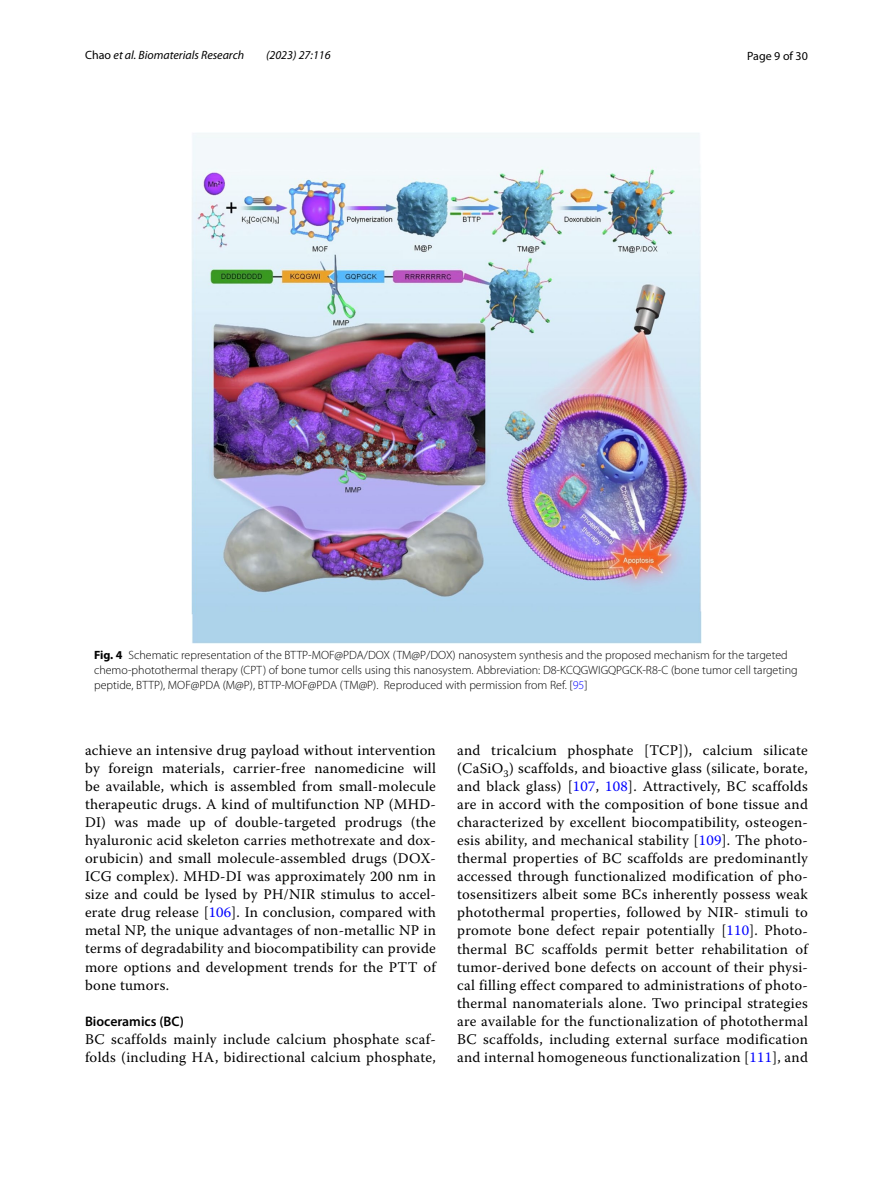
<style>
.page{position:relative;width:893px;height:1187px;background:#fff}
.page>*{position:absolute;margin:0;border:0;box-sizing:border-box;transform-origin:0 0}
.t1{font:14.7px/18px "Warnock Pro";letter-spacing:.02em;color:#000;text-align:justify}
.t2{font:600 13.8px "Myriad Pro";color:#000}
.t3{font:300 12px/15px "Myriad Pro";color:#000}
.t4{font:italic 12px "Myriad Pro";color:#000}
.t5{font:12px "Myriad Pro";color:#000}
.s1{font-style:normal}
.s2{font-weight:700}
.s3{color:#00f}
</style>
<div class="page">
<img style="left:191px;top:133px;width:511px;height:510px">
<p class="t4" style="left:85px;top:48px;width:161px"><span class="s1">Chao</span> et al. Biomaterials Research</p>
<p class="t4" style="left:266px;top:48px;width:66px">(2023) 27:116</p>
<p class="t5" style="left:747px;top:48px;width:62px">Page 9 of 30</p>
<p class="t3" style="left:94px;top:647px;width:705px"><span class="s2">Fig. 4</span> Schematic representation of the BTTP-MOF@PDA/DOX (TM@P/DOX) nanosystem synthesis and the proposed mechanism for the targeted chemo-photothermal therapy (CPT) of bone tumor cells using this nanosystem. Abbreviation: D8-KCQGWIGQPGCK-R8-C (bone tumor cell targeting peptide, BTTP), MOF@PDA (M@P), BTTP-MOF@PDA (TM@P). Reproduced with permission from Ref. [<span class="s3">95</span>]</p>
<p class="t1" style="left:85px;top:741px;width:352px">achieve an intensive drug payload without intervention by foreign materials, carrier-free nanomedicine will be available, which is assembled from small-molecule therapeutic drugs. A kind of multifunction NP (MHD-DI) was made up of double-targeted prodrugs (the hyaluronic acid skeleton carries methotrexate and dox&shy;orubicin) and small molecule-assembled drugs (DOX-ICG complex). MHD-DI was approximately 200 nm in size and could be lysed by PH/NIR stimulus to accel&shy;erate drug release [<span class="s3">106</span>]. In conclusion, compared with metal NP, the unique advantages of non-metallic NP in terms of degradability and biocompatibility can provide more options and development trends for the PTT of bone tumors.</p>
<p class="t2" style="left:85px;top:1012px;width:100px">Bioceramics (BC)</p>
<p class="t1" style="left:85px;top:1029px;width:352px">BC scaffolds mainly include calcium phosphate scaf&shy;folds (including HA, bidirectional calcium phosphate,</p>
<p class="t1" style="left:457px;top:741px;width:352px">and tricalcium phosphate [TCP]), calcium silicate (CaSiO<sub>3</sub>) scaffolds, and bioactive glass (silicate, borate, and black glass) [<span class="s3">107</span>, <span class="s3">108</span>]. Attractively, BC scaffolds are in accord with the composition of bone tissue and characterized by excellent biocompatibility, osteogen&shy;esis ability, and mechanical stability [<span class="s3">109</span>]. The photo&shy;thermal properties of BC scaffolds are predominantly accessed through functionalized modification of pho&shy;tosensitizers albeit some BCs inherently possess weak photothermal properties, followed by NIR- stimuli to promote bone defect repair potentially [<span class="s3">110</span>]. Photo&shy;thermal BC scaffolds permit better rehabilitation of tumor-derived bone defects on account of their physi&shy;cal filling effect compared to administrations of photo&shy;thermal nanomaterials alone. Two principal strategies are available for the functionalization of photothermal BC scaffolds, including external surface modification and internal homogeneous functionalization [<span class="s3">111</span>], and</p>
</div>
